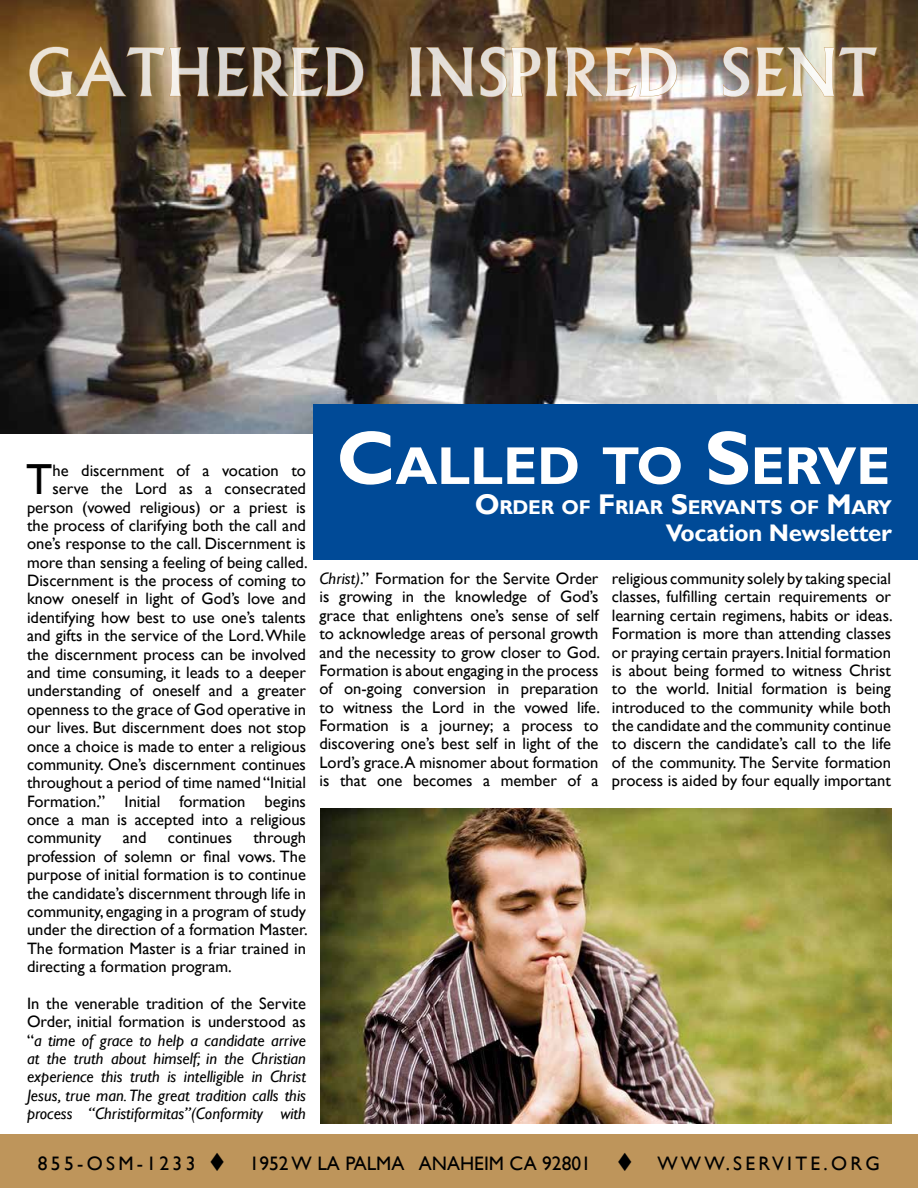
<style>
.page{position:relative;width:918px;height:1188px;background:#fff}
.page>*{position:absolute;margin:0;border:0;box-sizing:border-box;transform-origin:0 0}
.t1{font:500 63px "Albertus";color:#fff}
.t2{font:700 53.55px "Gill Sans";color:#fff}
.t3{font:43.5px "Gill Sans";color:#000}
.t4{font:700 24px "Gill Sans";letter-spacing:-.01em;color:#fff}
.t5{font:700 19.95px "Gill Sans";letter-spacing:-.015em;color:#fff}
.t6{font:19.5px "Gill Sans";letter-spacing:.01em;color:#000}
.t7{font:16.5px/18.5px "Gill Sans";color:#000;text-align:justify}
.t8{font:italic 16.5px/18.5px "Gill Sans";color:#000;text-align:justify}
.s1{font-style:normal}
.s2{font-size:76.5px}
.s3{font-size:28.5px}
.s4{font-style:italic}
</style>
<div class="page">
<img style="left:1px;top:0;width:917px;height:433px">
<div style="left:0;top:1134px;width:918px;height:54px;background:#be955b"></div>
<svg style="left:29px;top:43px;width:180px;height:54px"></svg>
<svg style="left:217px;top:47px;width:147px;height:50px"></svg>
<svg style="left:409px;top:47px;width:65px;height:50px"></svg>
<svg style="left:480px;top:46px;width:78px;height:51px"></svg>
<img style="left:565px;top:47px;width:112px;height:50px">
<svg style="left:723px;top:46px;width:27px;height:51px"></svg>
<svg style="left:756px;top:47px;width:122px;height:50px"></svg>
<div style="left:314px;top:404px;width:604px;height:155px;background:#004a97"></div>
<img style="left:320px;top:809px;width:572px;height:314px">
<h1 class="t1" style="left:27px;top:34px;width:852px">GATHERED INSPIRED SENT</h1>
<h3 class="t3" style="left:26px;top:454px;width:28px">T</h3>
<p class="t7" style="left:52px;top:461px;width:255px">he discernment of a vocation to</p>
<p class="t7" style="left:52px;top:480px;width:255px">serve the Lord as a consecrated</p>
<p class="t7" style="left:27px;top:498px;width:281px">person (vowed religious) or a priest is</p>
<p class="t7" style="left:27px;top:516px;width:281px">the process of clarifying both the call and</p>
<p class="t7" style="left:27px;top:535px;width:281px">one’s response to the call. Discernment is</p>
<p class="t7" style="left:27px;top:553px;width:282px">more than sensing a feeling of being called.</p>
<p class="t7" style="left:27px;top:572px;width:281px">Discernment is the process of coming to</p>
<p class="t7" style="left:27px;top:590px;width:280px">know oneself in light of God’s love and</p>
<p class="t7" style="left:27px;top:608px;width:281px">identifying how best to use one’s talents</p>
<p class="t7" style="left:27px;top:627px;width:280px">and gifts in the service of the Lord. While</p>
<p class="t7" style="left:27px;top:645px;width:281px">the discernment process can be involved</p>
<p class="t7" style="left:27px;top:664px;width:281px">and time consuming, it leads to a deeper</p>
<p class="t7" style="left:27px;top:682px;width:281px">understanding of oneself and a greater</p>
<p class="t7" style="left:27px;top:700px;width:280px">openness to the grace of God operative in</p>
<p class="t7" style="left:27px;top:719px;width:281px">our lives. But discernment does not stop</p>
<p class="t7" style="left:27px;top:737px;width:281px">once a choice is made to enter a religious</p>
<p class="t7" style="left:27px;top:755px;width:281px">community. One’s discernment continues</p>
<p class="t7" style="left:27px;top:774px;width:281px">throughout a period of time named “Initial</p>
<p class="t7" style="left:27px;top:792px;width:281px">Formation.” Initial formation begins</p>
<p class="t7" style="left:27px;top:811px;width:280px">once a man is accepted into a religious</p>
<p class="t7" style="left:27px;top:829px;width:76px">community</p>
<p class="t7" style="left:123px;top:829px;width:25px">and</p>
<p class="t7" style="left:168px;top:829px;width:66px">continues</p>
<p class="t7" style="left:27px;top:829px;width:282px;text-indent:227px">through profession of solemn or final vows. The purpose of initial formation is to continue the candidate’s discernment through life in community, engaging in a program of study under the direction of a formation Master.<br>The formation Master is a friar trained in directing a formation program.</p>
<p class="t8" style="left:27px;top:994px;width:281px"><span class="s1">In the venerable tradition of the Servite Order, initial formation is understood as “</span>a time of grace to help a candidate arrive at the truth about himself; in the Christian experience this truth is intelligible in Christ Jesus, true man. The great tradition calls this process “Christiformitas”(Conformity with</p>
<h2 class="t2" style="left:337px;top:434px;width:555px"><span class="s2">C</span>ALLED TO <span class="s2">S</span>ERVE</h2>
<p class="t5" style="left:475px;top:495px;width:419px"><span class="s3">O</span>RDER OF <span class="s3">F</span> RIAR <span class="s3">S</span>ERVANTS OF <span class="s3">M</span>ARY</p>
<h3 class="t4" style="left:666px;top:518px;width:228px">Vocation Newsletter</h3>
<p class="t7" style="left:319px;top:570px;width:282px"><span class="s4">Christ)</span>.” Formation for the Servite Order is growing in the knowledge of God’s grace that enlightens one’s sense of self to acknowledge areas of personal growth and the necessity to grow closer to God.<br>Formation is about engaging in the process of on-going conversion in preparation to witness the Lord in the vowed life.<br>Formation is a journey; a process to discovering one’s best self in light of the Lord’s grace.A misnomer about formation is that one becomes a member of a</p>
<p class="t7" style="left:612px;top:570px;width:282px">religious community solely by taking special classes, fulfilling certain requirements or learning certain regimens, habits or ideas.<br>Formation is more than attending classes or praying certain prayers. Initial formation is about being formed to witness Christ to the world. Initial formation is being introduced to the community while both the candidate and the community continue to discern the candidate’s call to the life of the community. The Servite formation process is aided by four equally important</p>
<p class="t6" style="left:38px;top:1153px;width:844px">855-OSM-1233 ▼ 1952 W LA PALMA ANAHEIM CA 92801 ▼ WWW.SERVITE.ORG</p>
</div>
